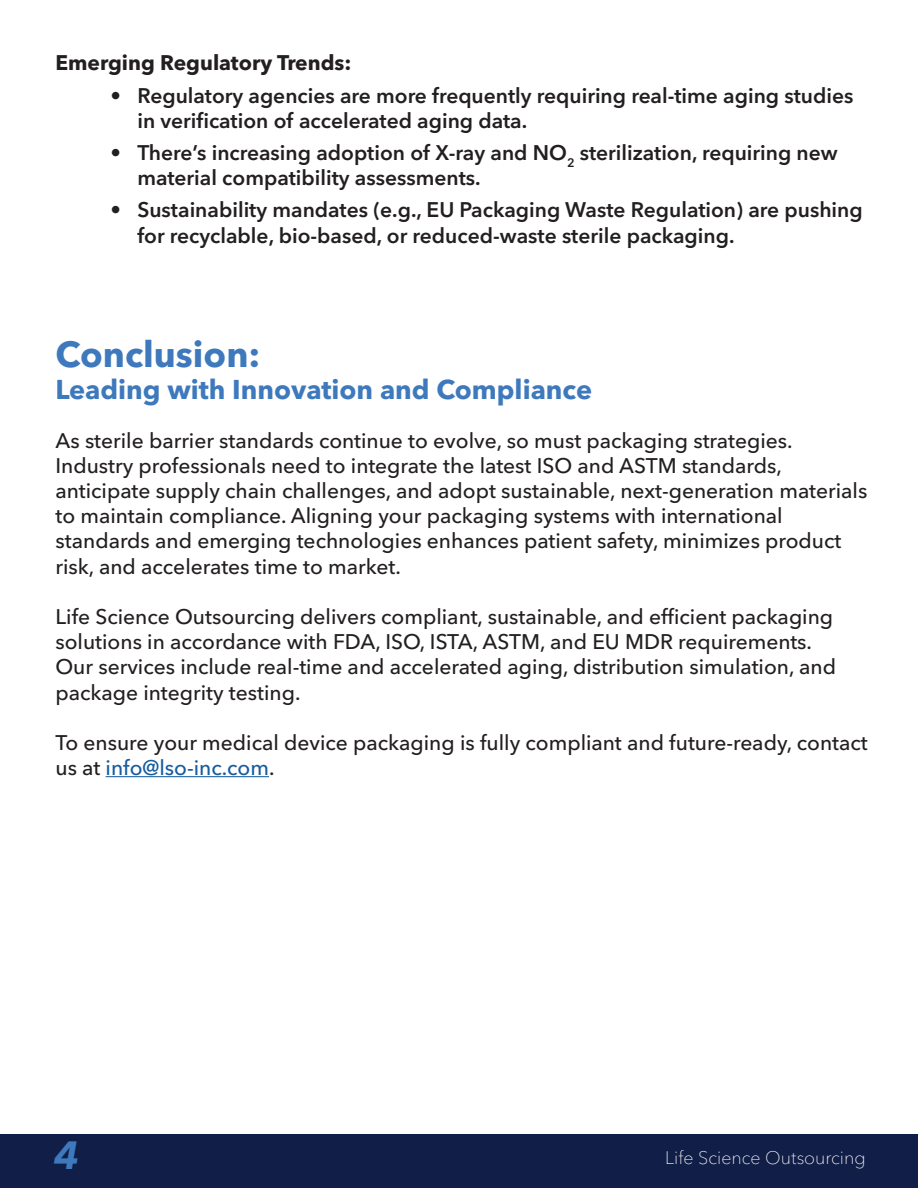
<style>
.page{position:relative;width:918px;height:1188px;background:#fff}
.page>*{position:absolute;margin:0;border:0;box-sizing:border-box;transform-origin:0 0}
.t1{font:italic 700 39px "Avenir Next LT Pro";color:#3e79bd}
.t2{font:700 36px "Avenir Next LT Pro";color:#3e79bd}
.t3{font:700 27px "Avenir Next LT Pro";color:#3e79bd}
.t4{font:500 21px/25.2px "Avenir Next LT Pro";color:#231f20}
.t5{font:600 21px/25.2px "Avenir Next LT Pro";color:#231f20}
.t6{font:700 21px "Avenir Next LT Pro";color:#231f20}
.t7{font:100 18px "Avenir Next LT Pro";color:#fff}
.s1{color:#175d9e}
</style>
<div class="page">
<div style="left:0;top:1134px;width:918px;height:54px;background:#111e47"></div>
<hr style="left:106px;top:776px;width:163px;height:1px;background:#175d9e">
<p class="t6" style="left:56px;top:50px;width:297px">Emerging Regulatory Trends:</p>
<p class="t5" style="left:137px;top:83px;width:718px;text-indent:-27px">• Regulatory agencies are more frequently requiring real-time aging studies in verification of accelerated aging data.</p>
<p class="t5" style="left:137px;top:140px;width:702px;text-indent:-27px">• There’s increasing adoption of X-ray and NO<sub>2</sub> sterilization, requiring new material compatibility assessments.</p>
<p class="t5" style="left:137px;top:197px;width:727px;text-indent:-27px">• Sustainability mandates (e.g., EU Packaging Waste Regulation) are pushing for recyclable, bio-based, or reduced-waste sterile packaging.</p>
<p class="t2" style="left:56px;top:332px;width:207px">Conclusion:</p>
<p class="t3" style="left:56px;top:373px;width:538px">Leading with Innovation and Compliance</p>
<p class="t4" style="left:56px;top:428px;width:813px">As sterile barrier standards continue to evolve, so must packaging strategies.<br>Industry professionals need to integrate the latest ISO and ASTM standards, anticipate supply chain challenges, and adopt sustainable, next-generation materials to maintain compliance. Aligning your packaging systems with international standards and emerging technologies enhances patient safety, minimizes product risk, and accelerates time to market.</p>
<p class="t4" style="left:56px;top:604px;width:782px">Life Science Outsourcing delivers compliant, sustainable, and efficient packaging solutions in accordance with FDA, ISO, ISTA, ASTM, and EU MDR requirements.<br>Our services include real-time and accelerated aging, distribution simulation, and package integrity testing.</p>
<p class="t4" style="left:56px;top:730px;width:814px">To ensure your medical device packaging is fully compliant and future-ready, contact us at <span class="s1">info@lso-inc.com</span>.</p>
<p class="t1" style="left:54px;top:1131px;width:27px">4</p>
<p class="t7" style="left:665px;top:1147px;width:202px">Life Science Outsourcing</p>
</div>
